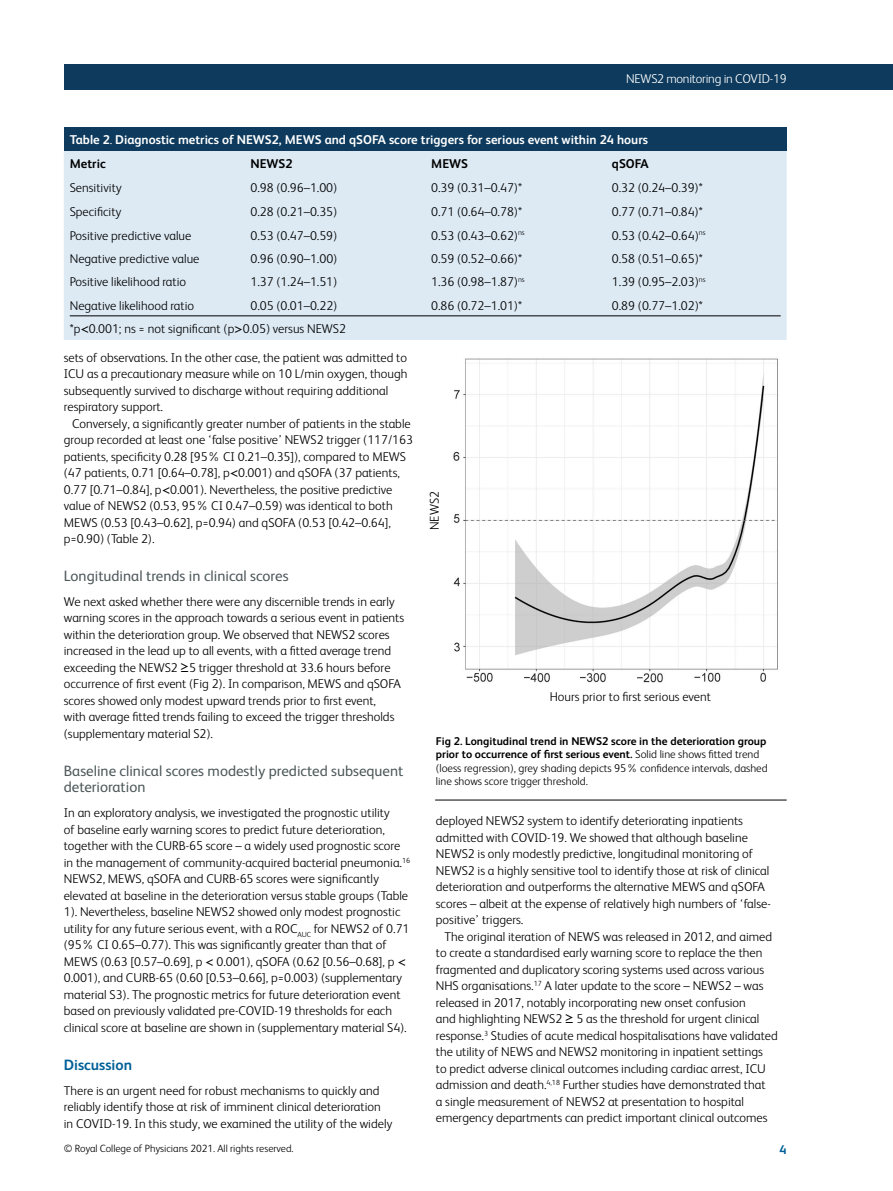
<style>
.page{position:relative;width:893px;height:1191px;background:#fff}
.page>*{position:absolute;margin:0;border:0;box-sizing:border-box;transform-origin:0 0}
.t1{font:15px/16.5px "FS Albert";color:#4d585a}
.t2{font:700 15px "FS Albert";color:#006098}
.t3{font:300 12.75px/16.5px "FS Albert";color:#000}
.t4{font:700 12.75px/23.4px "FS Albert";color:#fff}
.t5{font:300 12.75px "FS Albert";letter-spacing:-.02em;color:#fff}
.t6{font:700 12.75px "FS Albert";color:#000}
.t7{font:700 12.75px "FS Albert";color:#006098}
.t8{font:300 11.25px/13.5px "FS Albert";color:#000}
.t9{font:300 10.5px "FS Albert";color:#000}
.s1{font-weight:300}
.s2{color:#000}
.s3{font-family:"Geneva";font-weight:400}
.s4{font-weight:700}
</style>
<div class="page">
<div style="left:64px;top:64px;width:829px;height:25px;background:#0d3a5d"></div>
<div style="left:64px;top:128px;width:723px;height:23px;background:#0d3a5d"></div>
<div style="left:64px;top:151px;width:723px;height:189px;background:#ddeaf4"></div>
<hr style="left:70px;top:315px;width:711px;height:1px;background:#000">
<img style="left:453px;top:358px;width:325px;height:325px">
<hr style="left:435px;top:799px;width:352px;height:1px;background:#000">
<p class="t5" style="left:626px;top:71px;width:162px">NEWS2 monitoring in COVID-19</p>
<p class="t4" style="left:70px;top:128px;width:580px">Table 2<span class="s1">.</span> Diagnostic metrics of NEWS2, MEWS and qSOFA score triggers for serious event within 24 hours<br><span class="s2">Metric</span></p>
<p class="t6" style="left:250px;top:156px;width:44px">NEWS2</p>
<p class="t6" style="left:431px;top:156px;width:38px">MEWS</p>
<p class="t6" style="left:612px;top:156px;width:38px">qSOFA</p>
<p class="t3" style="left:70px;top:179px;width:54px">Sensitivity</p>
<p class="t3" style="left:250px;top:179px;width:88px">0.98 (0.96–1.00)</p>
<p class="t3" style="left:431px;top:179px;width:92px">0.39 (0.31–0.47)*</p>
<p class="t3" style="left:612px;top:179px;width:92px">0.32 (0.24–0.39)*</p>
<p class="t3" style="left:70px;top:203px;width:53px">Specificity</p>
<p class="t3" style="left:250px;top:203px;width:88px">0.28 (0.21–0.35)</p>
<p class="t3" style="left:431px;top:203px;width:92px">0.71 (0.64–0.78)*</p>
<p class="t3" style="left:612px;top:203px;width:92px">0.77 (0.71–0.84)*</p>
<p class="t3" style="left:70px;top:227px;width:123px">Positive predictive value</p>
<p class="t3" style="left:250px;top:227px;width:88px">0.53 (0.47–0.59)</p>
<p class="t3" style="left:431px;top:227px;width:95px">0.53 (0.43–0.62)<sup>ns</sup></p>
<p class="t3" style="left:612px;top:227px;width:95px">0.53 (0.42–0.64)<sup>ns</sup></p>
<p class="t3" style="left:70px;top:250px;width:131px">Negative predictive value</p>
<p class="t3" style="left:250px;top:250px;width:88px">0.96 (0.90–1.00)</p>
<p class="t3" style="left:431px;top:250px;width:92px">0.59 (0.52–0.66)*</p>
<p class="t3" style="left:612px;top:250px;width:92px">0.58 (0.51–0.65)*</p>
<p class="t3" style="left:70px;top:274px;width:118px">Positive likelihood ratio</p>
<p class="t3" style="left:250px;top:274px;width:88px">1.37 (1.24–1.51)</p>
<p class="t3" style="left:431px;top:274px;width:95px">1.36 (0.98–1.87)<sup>ns</sup></p>
<p class="t3" style="left:612px;top:274px;width:95px">1.39 (0.95–2.03)<sup>ns</sup></p>
<p class="t3" style="left:70px;top:297px;width:126px">Negative likelihood ratio</p>
<p class="t3" style="left:250px;top:297px;width:88px">0.05 (0.01–0.22)</p>
<p class="t3" style="left:431px;top:297px;width:92px">0.86 (0.72–1.01)*</p>
<p class="t3" style="left:612px;top:297px;width:92px">0.89 (0.77–1.02)*</p>
<p class="t3" style="left:70px;top:320px;width:278px">*p<span class="s3">&lt;</span>0.001; ns = not significant (p<span class="s3">&gt;</span>0.05) versus NEWS2</p>
<p class="t3" style="left:64px;top:349px;width:345px">sets of observations. In the other case, the patient was admitted to ICU as a precautionary measure while on 10 L/min oxygen, though subsequently survived to discharge without requiring additional respiratory support.</p>
<p class="t3" style="left:64px;top:415px;width:351px;text-indent:9px">Conversely, a significantly greater number of patients in the stable group recorded at least one ‘false positive’ NEWS2 trigger (117/163 patients, specificity 0.28 [95% CI 0.21–0.35]), compared to MEWS (47 patients, 0.71 [0.64–0.78], p<span class="s3">&lt;</span>0.001) and qSOFA (37 patients, 0.77 [0.71–0.84], p<span class="s3">&lt;</span>0.001). Nevertheless, the positive predictive value of NEWS2 (0.53, 95% CI 0.47–0.59) was identical to both MEWS (0.53 [0.43–0.62], p=0.94) and qSOFA (0.53 [0.42–0.64], p=0.90) (Table 2).</p>
<p class="t1" style="left:64px;top:567px;width:226px">Longitudinal trends in clinical scores</p>
<p class="t3" style="left:64px;top:593px;width:342px">We next asked whether there were any discernible trends in early warning scores in the approach towards a serious event in patients within the deterioration group. We observed that NEWS2 scores increased in the lead up to all events, with a fitted average trend exceeding the NEWS2 <span class="s3">≥</span>5 trigger threshold at 33.6 hours before occurrence of first event (Fig 2). In comparison, MEWS and qSOFA scores showed only modest upward trends prior to first event,<br>with average fitted trends failing to exceed the trigger thresholds (supplementary material S2).</p>
<p class="t1" style="left:64px;top:762px;width:341px">Baseline clinical scores modestly predicted subsequent deterioration</p>
<p class="t3" style="left:64px;top:804px;width:348px">In an exploratory analysis, we investigated the prognostic utility<br>of baseline early warning scores to predict future deterioration, together with the CURB-65 score – a widely used prognostic score in the management of community-acquired bacterial pneumonia.<sup>16<br></sup>NEWS2, MEWS, qSOFA and CURB-65 scores were significantly elevated at baseline in the deterioration versus stable groups (Table 1). Nevertheless, baseline NEWS2 showed only modest prognostic utility for any future serious event, with a ROC<sub>AUC</sub> for NEWS2 of 0.71 (95% CI 0.65–0.77). This was significantly greater than that of MEWS (0.63 [0.57–0.69], p <span class="s3">&lt;</span> 0.001), qSOFA (0.62 [0.56–0.68], p <span class="s3">&lt; </span>0.001), and CURB-65 (0.60 [0.53–0.66], p=0.003) (supplementary material S3). The prognostic metrics for future deterioration event based on previously validated pre-COVID-19 thresholds for each clinical score at baseline are shown in (supplementary material S4).</p>
<p class="t2" style="left:64px;top:1055px;width:70px">Discussion</p>
<p class="t3" style="left:64px;top:1082px;width:330px">There is an urgent need for robust mechanisms to quickly and reliably identify those at risk of imminent clinical deterioration in COVID-19. In this study, we examined the utility of the widely</p>
<p class="t3" style="left:426px;top:530px;width:40px;rotate:-90deg">NEWS2</p>
<p class="t3" style="left:550px;top:688px;width:163px">Hours prior to first serious event</p>
<p class="t8" style="left:436px;top:734px;width:333px"><span class="s4">Fig 2. Longitudinal trend in NEWS2 score in the deterioration group prior to occurrence of first serious event.</span> Solid line shows fitted trend (loess regression), grey shading depicts 95% confidence intervals, dashed line shows score trigger threshold.</p>
<p class="t3" style="left:436px;top:812px;width:337px">deployed NEWS2 system to identify deteriorating inpatients admitted with COVID-19. We showed that although baseline NEWS2 is only modestly predictive, longitudinal monitoring of NEWS2 is a highly sensitive tool to identify those at risk of clinical deterioration and outperforms the alternative MEWS and qSOFA scores – albeit at the expense of relatively high numbers of ‘false&shy;positive’ triggers.</p>
<p class="t3" style="left:436px;top:928px;width:343px;text-indent:9px">The original iteration of NEWS was released in 2012, and aimed to create a standardised early warning score to replace the then fragmented and duplicatory scoring systems used across various NHS organisations.<sup>17</sup> A later update to the score – NEWS2 – was released in 2017, notably incorporating new onset confusion<br>and highlighting NEWS2 <span class="s3">≥</span> 5 as the threshold for urgent clinical response.<sup>3</sup> Studies of acute medical hospitalisations have validated the utility of NEWS and NEWS2 monitoring in inpatient settings<br>to predict adverse clinical outcomes including cardiac arrest, ICU admission and death.<sup>4,18</sup> Further studies have demonstrated that<br>a single measurement of NEWS2 at presentation to hospital emergency departments can predict important clinical outcomes</p>
<p class="t9" style="left:64px;top:1142px;width:231px">© Royal College of Physicians 2021. All rights reserved.</p>
<p class="t7" style="left:779px;top:1142px;width:9px">4</p>
</div>
